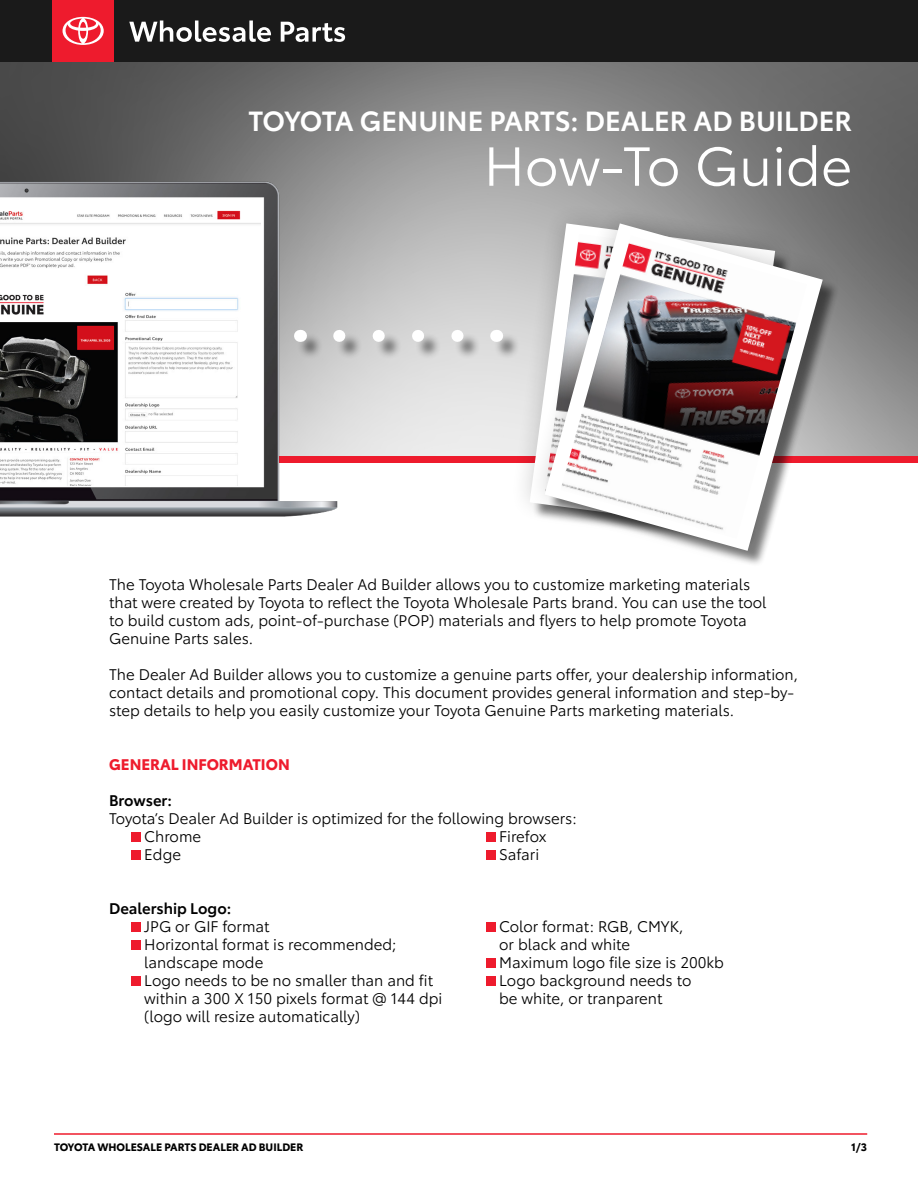
<style>
.page{position:relative;width:918px;height:1188px;background:#fff}
.page>*{position:absolute;margin:0;border:0;box-sizing:border-box;transform-origin:0 0}
.t1{font:54px "Toyota Type";color:#fff}
.t2{font:600 27px "Toyota Type";color:#fff}
.t3{font:15px/18px "Toyota Type";color:#000}
.t4{font:600 15px "Toyota Type";color:#000}
.t5{font:700 15px "Toyota Type";color:#ee1b2d}
.t6{font:700 10.5px "Toyota Type";color:#000}
</style>
<div class="page">
<hr style="left:54px;top:1133px;width:813px;height:2px;background:#ee1b2d">
<div style="left:131px;top:832px;width:9px;height:10px;background:#ee1b2d"></div>
<div style="left:131px;top:850px;width:9px;height:10px;background:#ee1b2d"></div>
<div style="left:486px;top:832px;width:9px;height:10px;background:#ee1b2d"></div>
<div style="left:486px;top:850px;width:9px;height:10px;background:#ee1b2d"></div>
<div style="left:131px;top:922px;width:9px;height:10px;background:#ee1b2d"></div>
<div style="left:131px;top:940px;width:9px;height:10px;background:#ee1b2d"></div>
<div style="left:131px;top:976px;width:9px;height:10px;background:#ee1b2d"></div>
<div style="left:486px;top:922px;width:9px;height:10px;background:#ee1b2d"></div>
<div style="left:486px;top:958px;width:9px;height:10px;background:#ee1b2d"></div>
<div style="left:486px;top:976px;width:9px;height:10px;background:#ee1b2d"></div>
<img style="left:0;top:62px;width:918px;height:395px">
<div style="left:5px;top:457px;width:913px;height:6px;background:#ee1b2d"></div>
<div style="left:0;top:0;width:918px;height:62px;background:#1a1a1a"></div>
<div style="left:52px;top:0;width:62px;height:62px;background:#ee1b2d"></div>
<svg style="left:63px;top:17px;width:41px;height:28px"></svg>
<svg style="left:129px;top:21px;width:142px;height:21px"></svg>
<svg style="left:281px;top:22px;width:64px;height:20px"></svg>
<img style="left:0;top:153px;width:365px;height:364px">
<img style="left:0;top:209px;width:261px;height:277px">
<div style="left:297px;top:333px;width:223px;height:27px;background:#000;opacity:.5"></div>
<svg style="left:339px;top:330px;width:138px;height:12px"></svg>
<svg style="left:300px;top:330px;width:1px;height:12px"></svg>
<svg style="left:496px;top:330px;width:1px;height:12px"></svg>
<svg style="left:504px;top:198px;width:12px;height:259px;background:#d2d1d1"></svg>
<svg style="left:516px;top:195px;width:335px;height:369px"></svg>
<svg style="left:545px;top:223px;width:278px;height:328px"></svg>
<img style="left:561px;top:236px;width:246px;height:303px">
<p class="t2" style="left:248px;top:100px;width:605px">TOYOTA GENUINE PARTS: DEALER AD BUILDER</p>
<p class="t1" style="left:484px;top:127px;width:370px">How-To Guide</p>
<p class="t3" style="left:109px;top:575px;width:659px">The Toyota Wholesale Parts Dealer Ad Builder allows you to customize marketing materials that were created by Toyota to reflect the Toyota Wholesale Parts brand. You can use the tool to build custom ads, point-of-purchase (POP) materials and flyers to help promote Toyota Genuine Parts sales.</p>
<p class="t3" style="left:109px;top:665px;width:691px">The Dealer Ad Builder allows you to customize a genuine parts offer, your dealership information, contact details and promotional copy. This document provides general information and step-by&shy;step details to help you easily customize your Toyota Genuine Parts marketing materials.</p>
<p class="t5" style="left:109px;top:753px;width:182px">GENERAL INFORMATION</p>
<p class="t4" style="left:109px;top:789px;width:65px">Browser:</p>
<p class="t3" style="left:109px;top:809px;width:469px">Toyota’s Dealer Ad Builder is optimized for the following browsers:</p>
<p class="t3" style="left:144px;top:827px;width:58px">Chrome</p>
<p class="t3" style="left:144px;top:845px;width:38px">Edge</p>
<p class="t3" style="left:499px;top:827px;width:49px">Firefox</p>
<p class="t3" style="left:499px;top:845px;width:41px">Safari</p>
<p class="t4" style="left:109px;top:897px;width:124px">Dealership Logo:</p>
<p class="t3" style="left:144px;top:917px;width:127px">JPG or GIF format</p>
<p class="t3" style="left:144px;top:935px;width:254px">Horizontal format is recommended; landscape mode</p>
<p class="t3" style="left:144px;top:971px;width:299px">Logo needs to be no smaller than and fit within a 300 X 150 pixels format @ 144 dpi (logo will resize automatically)</p>
<p class="t3" style="left:499px;top:917px;width:186px">Color format: RGB, CMYK, or black and white</p>
<p class="t3" style="left:499px;top:953px;width:226px">Maximum logo file size is 200kb</p>
<p class="t3" style="left:499px;top:971px;width:194px">Logo background needs to be white, or tranparent</p>
<p class="t6" style="left:54px;top:1139px;width:251px">TOYOTA WHOLESALE PARTS DEALER AD BUILDER</p>
<p class="t6" style="left:851px;top:1139px;width:18px">1/3</p>
</div>
